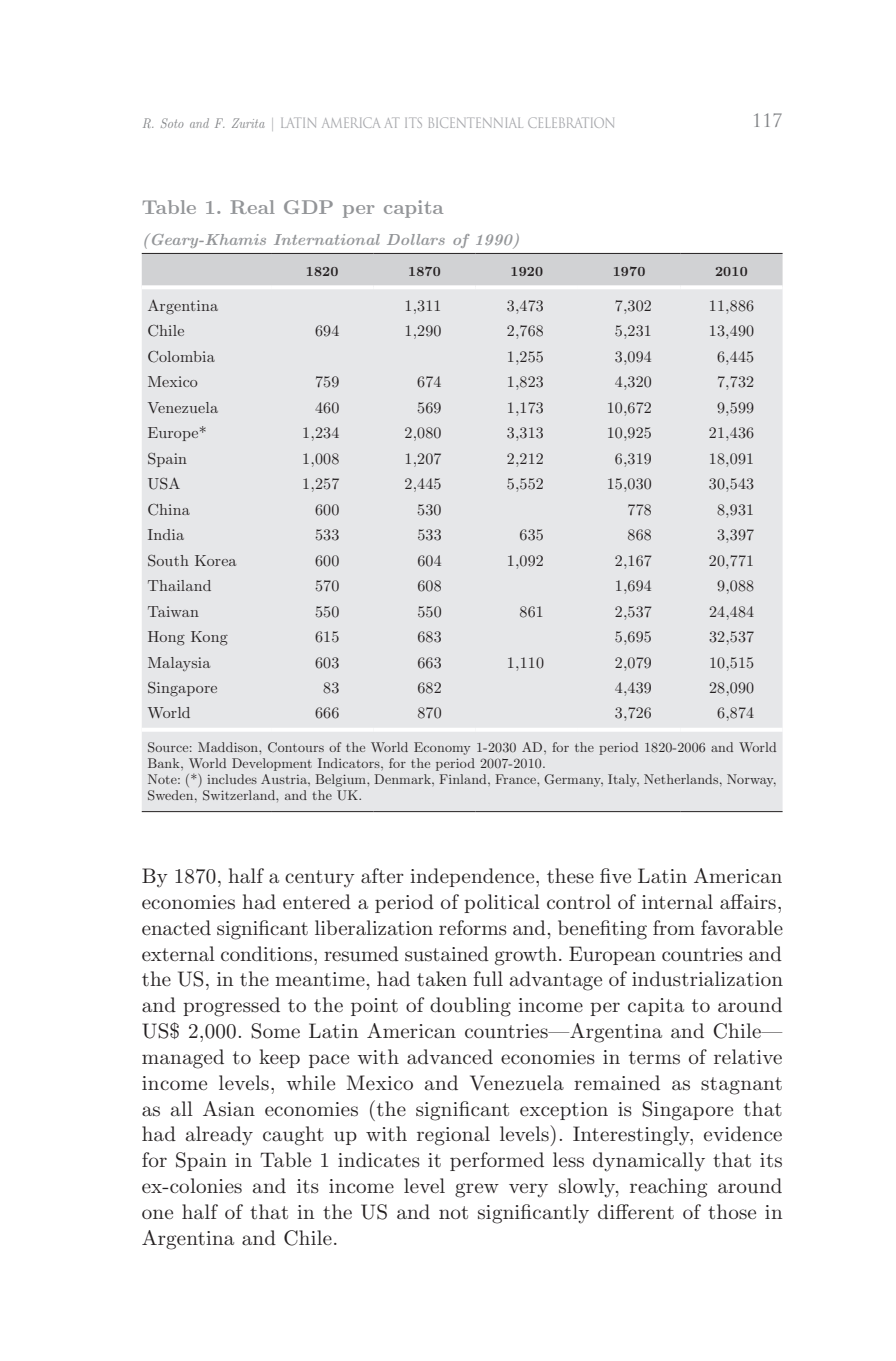
<style>
.page{position:relative;width:896px;height:1361px;background:#fff}
.page>*{position:absolute;margin:0;border:0;box-sizing:border-box;transform-origin:0 0}
.t1{font:21px/25.8px "CMU Serif";letter-spacing:.01em;color:#231f20;text-align:justify}
.t2{font:700 20px "CMU Serif";color:#939598}
.t3{font:18px "Trajan Pro";color:#808285}
.t4{font:16px "CMU Serif";letter-spacing:.01em;color:#231f20}
.t5{font:italic 700 16px "CMU Serif";color:#939598}
.t6{font:14px/16px "CMU Serif";letter-spacing:.01em;color:#231f20}
.t7{font:14px "Trajan Pro";letter-spacing:-.06em;color:#a8a9ad;scale:.9 1}
.t8{font:700 14px "CMU Serif";letter-spacing:.01em;color:#231f20}
.s1{font-family:"CMU Serif";font-style:italic;color:#808285}
</style>
<div class="page">
<div style="left:142px;top:254px;width:640px;height:31px;background:#d1d2d4"></div>
<div style="left:142px;top:289px;width:640px;height:522px;background:#e6e7e9"></div>
<hr style="left:142px;top:253px;width:129px;height:1px;background:#231f20">
<hr style="left:271px;top:253px;width:102px;height:1px;background:#231f20">
<hr style="left:373px;top:253px;width:103px;height:1px;background:#231f20">
<hr style="left:476px;top:253px;width:102px;height:1px;background:#231f20">
<hr style="left:578px;top:253px;width:102px;height:1px;background:#231f20">
<hr style="left:680px;top:253px;width:102px;height:1px;background:#231f20">
<svg style="left:142px;top:285px;width:129px;height:1px"></svg>
<svg style="left:271px;top:285px;width:102px;height:1px"></svg>
<svg style="left:373px;top:285px;width:103px;height:2px"></svg>
<svg style="left:476px;top:285px;width:102px;height:1px"></svg>
<svg style="left:578px;top:285px;width:102px;height:1px"></svg>
<svg style="left:680px;top:285px;width:102px;height:1px"></svg>
<hr style="left:142px;top:728px;width:129px;height:4px;background:#fff">
<hr style="left:271px;top:728px;width:102px;height:4px;background:#fff">
<hr style="left:373px;top:728px;width:103px;height:4px;background:#fff">
<hr style="left:476px;top:728px;width:102px;height:4px;background:#fff">
<hr style="left:578px;top:728px;width:102px;height:4px;background:#fff">
<hr style="left:680px;top:728px;width:102px;height:4px;background:#fff">
<hr style="left:142px;top:811px;width:129px;height:1px;background:#231f20">
<hr style="left:271px;top:811px;width:102px;height:1px;background:#231f20">
<hr style="left:373px;top:811px;width:103px;height:1px;background:#231f20">
<hr style="left:476px;top:811px;width:102px;height:1px;background:#231f20">
<hr style="left:578px;top:811px;width:102px;height:1px;background:#231f20">
<hr style="left:680px;top:811px;width:102px;height:1px;background:#231f20">
<p class="t7" style="left:142px;top:114px;width:528px"><span class="s1">R. Soto and F. Zurita</span> | LATIN AMERICA AT ITS BICENTENNIAL CELEBRATION</p>
<p class="t3" style="left:752px;top:109px;width:32px">117</p>
<p class="t2" style="left:142px;top:191px;width:303px">Table 1. real GDP per capita</p>
<p class="t5" style="left:142px;top:227px;width:379px">(Geary-Khamis International Dollars of 1990)</p>
<p class="t8" style="left:306px;top:260px;width:34px">1820</p>
<p class="t8" style="left:408px;top:260px;width:34px">1870</p>
<p class="t8" style="left:510px;top:260px;width:34px">1920</p>
<p class="t8" style="left:613px;top:260px;width:34px">1970</p>
<p class="t8" style="left:715px;top:260px;width:34px">2010</p>
<p class="t4" style="left:147px;top:294px;width:72px">Argentina</p>
<p class="t4" style="left:404px;top:294px;width:39px">1,311</p>
<p class="t4" style="left:507px;top:294px;width:39px">3,473</p>
<p class="t4" style="left:615px;top:294px;width:39px">7,302</p>
<p class="t4" style="left:709px;top:294px;width:47px">11,886</p>
<p class="t4" style="left:147px;top:319px;width:39px">Chile</p>
<p class="t4" style="left:315px;top:319px;width:26px">694</p>
<p class="t4" style="left:404px;top:319px;width:39px">1,290</p>
<p class="t4" style="left:507px;top:319px;width:39px">2,768</p>
<p class="t4" style="left:615px;top:319px;width:39px">5,231</p>
<p class="t4" style="left:709px;top:319px;width:47px">13,490</p>
<p class="t4" style="left:147px;top:344px;width:69px">Colombia</p>
<p class="t4" style="left:507px;top:344px;width:39px">1,255</p>
<p class="t4" style="left:615px;top:344px;width:39px">3,094</p>
<p class="t4" style="left:717px;top:344px;width:39px">6,445</p>
<p class="t4" style="left:147px;top:370px;width:52px">Mexico</p>
<p class="t4" style="left:315px;top:370px;width:26px">759</p>
<p class="t4" style="left:417px;top:370px;width:26px">674</p>
<p class="t4" style="left:507px;top:370px;width:39px">1,823</p>
<p class="t4" style="left:615px;top:370px;width:39px">4,320</p>
<p class="t4" style="left:717px;top:370px;width:39px">7,732</p>
<p class="t4" style="left:147px;top:395px;width:72px">Venezuela</p>
<p class="t4" style="left:315px;top:395px;width:26px">460</p>
<p class="t4" style="left:417px;top:395px;width:26px">569</p>
<p class="t4" style="left:507px;top:395px;width:39px">1,173</p>
<p class="t4" style="left:607px;top:395px;width:47px">10,672</p>
<p class="t4" style="left:717px;top:395px;width:39px">9,599</p>
<p class="t4" style="left:147px;top:421px;width:61px">Europe*</p>
<p class="t4" style="left:302px;top:421px;width:39px">1,234</p>
<p class="t4" style="left:404px;top:421px;width:39px">2,080</p>
<p class="t4" style="left:507px;top:421px;width:39px">3,313</p>
<p class="t4" style="left:607px;top:421px;width:47px">10,925</p>
<p class="t4" style="left:709px;top:421px;width:47px">21,436</p>
<p class="t4" style="left:147px;top:446px;width:41px">Spain</p>
<p class="t4" style="left:302px;top:446px;width:39px">1,008</p>
<p class="t4" style="left:404px;top:446px;width:39px">1,207</p>
<p class="t4" style="left:507px;top:446px;width:39px">2,212</p>
<p class="t4" style="left:615px;top:446px;width:39px">6,319</p>
<p class="t4" style="left:709px;top:446px;width:47px">18,091</p>
<p class="t4" style="left:147px;top:472px;width:35px">USA</p>
<p class="t4" style="left:302px;top:472px;width:39px">1,257</p>
<p class="t4" style="left:404px;top:472px;width:39px">2,445</p>
<p class="t4" style="left:507px;top:472px;width:39px">5,552</p>
<p class="t4" style="left:607px;top:472px;width:47px">15,030</p>
<p class="t4" style="left:709px;top:472px;width:47px">30,543</p>
<p class="t4" style="left:147px;top:497px;width:44px">China</p>
<p class="t4" style="left:315px;top:497px;width:26px">600</p>
<p class="t4" style="left:417px;top:497px;width:26px">530</p>
<p class="t4" style="left:627px;top:497px;width:26px">778</p>
<p class="t4" style="left:717px;top:497px;width:39px">8,931</p>
<p class="t4" style="left:147px;top:523px;width:38px">India</p>
<p class="t4" style="left:315px;top:523px;width:26px">533</p>
<p class="t4" style="left:417px;top:523px;width:26px">533</p>
<p class="t4" style="left:519px;top:523px;width:26px">635</p>
<p class="t4" style="left:627px;top:523px;width:26px">868</p>
<p class="t4" style="left:717px;top:523px;width:39px">3,397</p>
<p class="t4" style="left:147px;top:548px;width:91px">South Korea</p>
<p class="t4" style="left:315px;top:548px;width:26px">600</p>
<p class="t4" style="left:417px;top:548px;width:26px">604</p>
<p class="t4" style="left:507px;top:548px;width:39px">1,092</p>
<p class="t4" style="left:615px;top:548px;width:39px">2,167</p>
<p class="t4" style="left:709px;top:548px;width:47px">20,771</p>
<p class="t4" style="left:147px;top:574px;width:66px">Thailand</p>
<p class="t4" style="left:315px;top:574px;width:26px">570</p>
<p class="t4" style="left:417px;top:574px;width:26px">608</p>
<p class="t4" style="left:615px;top:574px;width:39px">1,694</p>
<p class="t4" style="left:717px;top:574px;width:39px">9,088</p>
<p class="t4" style="left:147px;top:599px;width:53px">Taiwan</p>
<p class="t4" style="left:315px;top:599px;width:26px">550</p>
<p class="t4" style="left:417px;top:599px;width:26px">550</p>
<p class="t4" style="left:520px;top:599px;width:26px">861</p>
<p class="t4" style="left:615px;top:599px;width:39px">2,537</p>
<p class="t4" style="left:709px;top:599px;width:47px">24,484</p>
<p class="t4" style="left:147px;top:625px;width:82px">Hong Kong</p>
<p class="t4" style="left:315px;top:625px;width:26px">615</p>
<p class="t4" style="left:417px;top:625px;width:26px">683</p>
<p class="t4" style="left:615px;top:625px;width:39px">5,695</p>
<p class="t4" style="left:709px;top:625px;width:47px">32,537</p>
<p class="t4" style="left:147px;top:650px;width:64px">Malaysia</p>
<p class="t4" style="left:315px;top:650px;width:26px">603</p>
<p class="t4" style="left:417px;top:650px;width:26px">663</p>
<p class="t4" style="left:507px;top:650px;width:39px">1,110</p>
<p class="t4" style="left:615px;top:650px;width:39px">2,079</p>
<p class="t4" style="left:709px;top:650px;width:47px">10,515</p>
<p class="t4" style="left:147px;top:676px;width:72px">Singapore</p>
<p class="t4" style="left:323px;top:676px;width:18px">83</p>
<p class="t4" style="left:417px;top:676px;width:26px">682</p>
<p class="t4" style="left:615px;top:676px;width:39px">4,439</p>
<p class="t4" style="left:709px;top:676px;width:47px">28,090</p>
<p class="t4" style="left:147px;top:701px;width:45px">World</p>
<p class="t4" style="left:315px;top:701px;width:26px">666</p>
<p class="t4" style="left:417px;top:701px;width:26px">870</p>
<p class="t4" style="left:615px;top:701px;width:39px">3,726</p>
<p class="t4" style="left:717px;top:701px;width:39px">6,874</p>
<p class="t6" style="left:147px;top:739px;width:631px">Source: Maddison, Contours of the World Economy 1-2030 AD, for the period 1820-2006 and World Bank, World Development Indicators, for the period 2007-2010.<br>Note: (*) includes Austria, Belgium, Denmark, Finland, France, Germany, Italy, Netherlands, Norway, Sweden, Switzerland, and the UK.</p>
<p class="t1" style="left:142px;top:863px;width:643px">By 1870, half a century after independence, these five Latin American economies had entered a period of political control of internal affairs, enacted significant liberalization reforms and, benefiting from favorable external conditions, resumed sustained growth. European countries and the US, in the meantime, had taken full advantage of industrialization and progressed to the point of doubling income per capita to around US$ 2,000. Some Latin American countries—Argentina and Chile— managed to keep pace with advanced economies in terms of relative income levels, while Mexico and Venezuela remained as stagnant as all Asian economies (the significant exception is Singapore that had already caught up with regional levels). Interestingly, evidence for Spain in Table 1 indicates it performed less dynamically that its ex-colonies and its income level grew very slowly, reaching around one half of that in the US and not significantly different of those in Argentina and Chile.</p>
</div>
